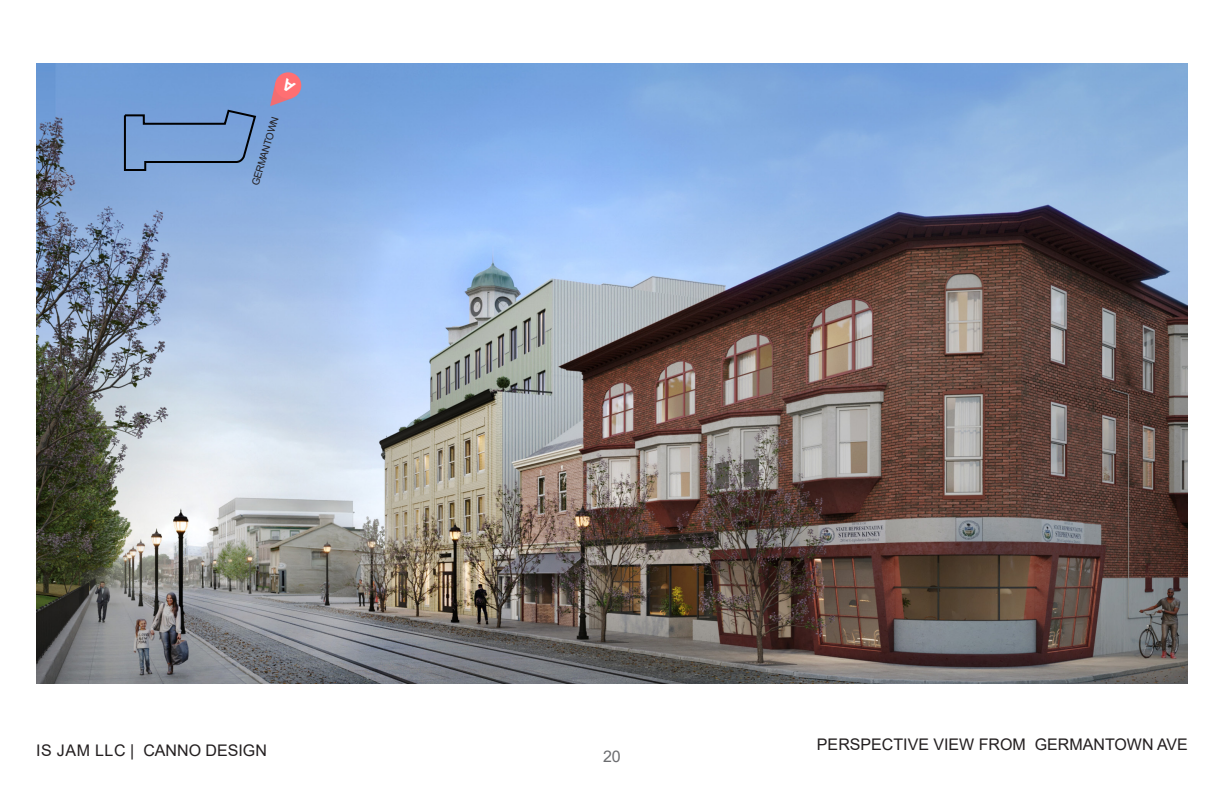
<style>
.page{position:relative;width:1224px;height:792px;background:#fff}
.page>*{position:absolute;margin:0;border:0;box-sizing:border-box;transform-origin:0 0}
.t1{font:16px "Arial";color:#231f20}
.t2{font:16px "Arial";color:#6c6d70}
.t3{font:10px "Arial";color:#231f20}
</style>
<div class="page">
<img style="left:37px;top:63px;width:1150px;height:621px">
<svg style="left:123px;top:108px;width:134px;height:64px;background:#6f94c6"></svg>
<svg style="left:270px;top:71px;width:33px;height:35px"></svg>
<p class="t3" style="left:248px;top:183px;width:73px;rotate:-73deg">GERMANTOWN</p>
<p class="t1" style="left:36px;top:739px;width:232px">IS JAM LLC | CANNO DESIGN</p>
<p class="t2" style="left:603px;top:745px;width:19px">20</p>
<p class="t1" style="left:817px;top:733px;width:373px">PERSPECTIVE VIEW FROM GERMANTOWN AVE</p>
</div>
